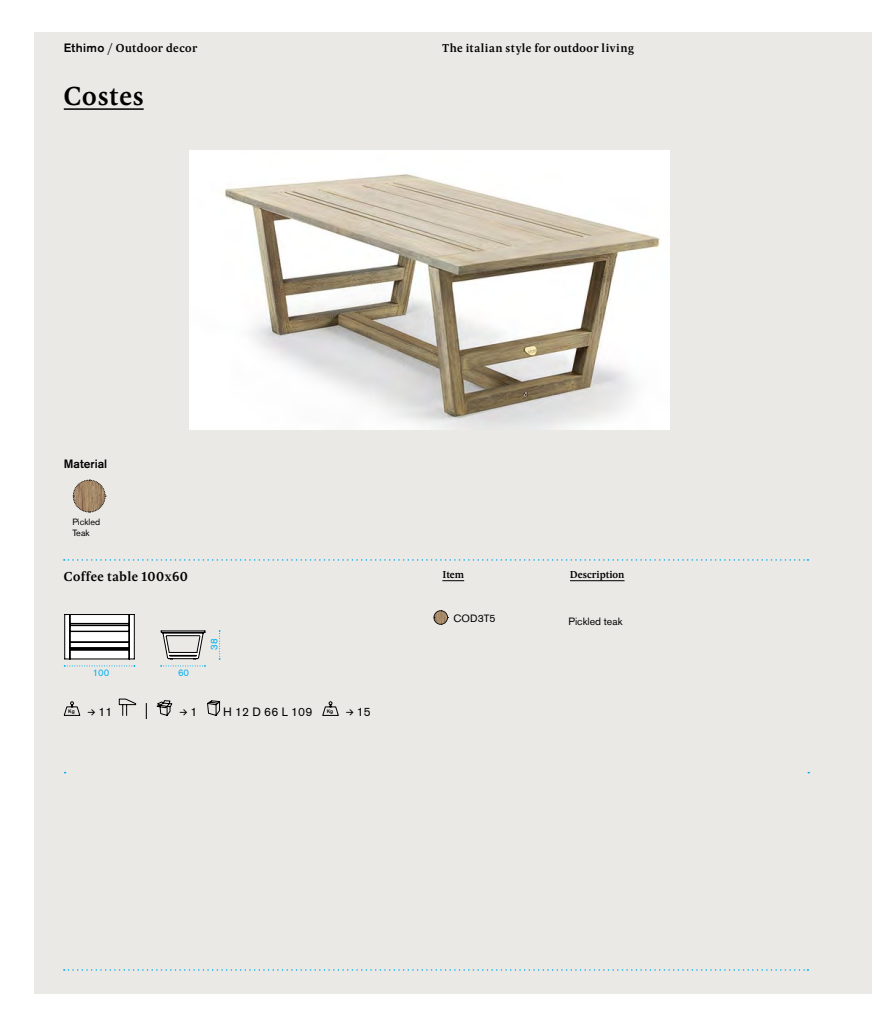
<style>
.page{position:relative;width:872px;height:1021px;background:#fff}
.page>*{position:absolute;margin:0;border:0;box-sizing:border-box;transform-origin:0 0}
.t1{font:600 27px "Pona";letter-spacing:.03em;color:#000}
.t2{font:600 13.5px "Pona";letter-spacing:.03em;color:#000}
.t3{font:600 12px "Pona";letter-spacing:.035em;color:#000}
.t4{font:12px "Akzidenz Grotesk BE";color:#000}
.t5{font:500 12px "Akzidenz Grotesk BE";color:#000}
.t6{font:12px "Akkurat Mono";color:#000}
.t7{font:10.5px "Akzidenz Grotesk BE";color:#000}
.t8{font:600 10.5px "Pona";color:#000}
.t9{font:9.6px "Akzidenz Grotesk BE";color:#00aeef}
.t10{font:9px/10.5px "Akzidenz Grotesk BE";color:#000}
.t11{font:500 5.25px "Akzidenz Grotesk BE";color:#000}
.s1{font-family:"Akzidenz Grotesk BE";font-weight:500}
.s2{font-family:"Akkurat Mono"}
.s3{font-family:"Akzidenz Grotesk BE"}
</style>
<div class="page">
<div style="left:34px;top:32px;width:838px;height:961px;background:#eae9e6"></div>
<hr style="left:64px;top:108px;width:80px;height:2px;background:#000">
<svg style="left:64px;top:559px;width:744px;height:1px"></svg>
<svg style="left:64px;top:969px;width:744px;height:1px"></svg>
<svg style="left:63px;top:701px;width:18px;height:15px"></svg>
<svg style="left:118px;top:698px;width:18px;height:18px"></svg>
<svg style="left:146px;top:703px;width:1px;height:16px"></svg>
<svg style="left:156px;top:700px;width:17px;height:16px"></svg>
<svg style="left:207px;top:700px;width:14px;height:16px"></svg>
<svg style="left:322px;top:701px;width:17px;height:15px"></svg>
<svg style="left:71px;top:615px;width:58px;height:43px;background:#ededed"></svg>
<hr style="left:70px;top:658px;width:59px;height:1px;background:#000">
<hr style="left:70px;top:649px;width:59px;height:1px;background:#000">
<hr style="left:70px;top:648px;width:59px;height:1px;background:#000">
<hr style="left:70px;top:647px;width:59px;height:1px;background:#000">
<hr style="left:70px;top:642px;width:59px;height:1px;background:#000">
<hr style="left:70px;top:625px;width:59px;height:1px;background:#000">
<hr style="left:70px;top:623px;width:59px;height:1px;background:#000">
<hr style="left:70px;top:614px;width:59px;height:1px;background:#000">
<hr style="left:70px;top:631px;width:59px;height:1px;background:#000">
<hr style="left:70px;top:641px;width:59px;height:1px;background:#000">
<hr style="left:134px;top:614px;width:1px;height:45px;background:#000">
<svg style="left:130px;top:614px;width:4px;height:45px"></svg>
<hr style="left:129px;top:614px;width:1px;height:45px;background:#000">
<hr style="left:64px;top:614px;width:1px;height:45px;background:#000">
<svg style="left:65px;top:614px;width:5px;height:45px"></svg>
<hr style="left:70px;top:614px;width:1px;height:45px;background:#000">
<svg style="left:161px;top:630px;width:44px;height:29px"></svg>
<svg style="left:64px;top:665px;width:71px;height:1px"></svg>
<svg style="left:160px;top:665px;width:46px;height:1px"></svg>
<svg style="left:219px;top:630px;width:1px;height:30px"></svg>
<svg style="left:442px;top:580px;width:22px;height:1px"></svg>
<hr style="left:570px;top:580px;width:54px;height:1px;background:#000">
<img style="left:190px;top:151px;width:479px;height:278px">
<svg style="left:72px;top:479px;width:34px;height:34px"></svg>
<svg style="left:433px;top:610px;width:15px;height:15px"></svg>
<p class="t3" style="left:64px;top:40px;width:135px"><span class="s1">Ethimo</span> / Outdoor decor</p>
<p class="t3" style="left:442px;top:39px;width:193px">The italian style for outdoor living</p>
<h1 class="t1" style="left:64px;top:78px;width:81px">Costes</h1>
<p class="t5" style="left:64px;top:457px;width:45px">Material</p>
<p class="t10" style="left:72px;top:516px;width:29px">Pickled<br>Teak</p>
<p class="t2" style="left:64px;top:567px;width:126px">Coffee table 100x60</p>
<p class="t9" style="left:93px;top:667px;width:18px">100</p>
<p class="t9" style="left:178px;top:667px;width:13px">60</p>
<p class="t9" style="left:208px;top:650px;width:13px;rotate:-90deg">38</p>
<p class="t11" style="left:68px;top:708px;width:8px">Kg</p>
<p class="t4" style="left:88px;top:704px;width:26px"><span class="s2">≥</span> 11</p>
<p class="t6" style="left:180px;top:704px;width:19px">≥ <span class="s3">1</span></p>
<p class="t4" style="left:223px;top:704px;width:91px">H 12 D 66 L 109</p>
<p class="t11" style="left:327px;top:708px;width:8px">Kg</p>
<p class="t4" style="left:346px;top:704px;width:26px"><span class="s2">≥</span> 15</p>
<p class="t8" style="left:442px;top:567px;width:23px">Item</p>
<p class="t8" style="left:570px;top:567px;width:56px">Description</p>
<p class="t7" style="left:568px;top:615px;width:56px">Pickled teak</p>
<p class="t7" style="left:453px;top:611px;width:44px">COd3T5</p>
</div>
